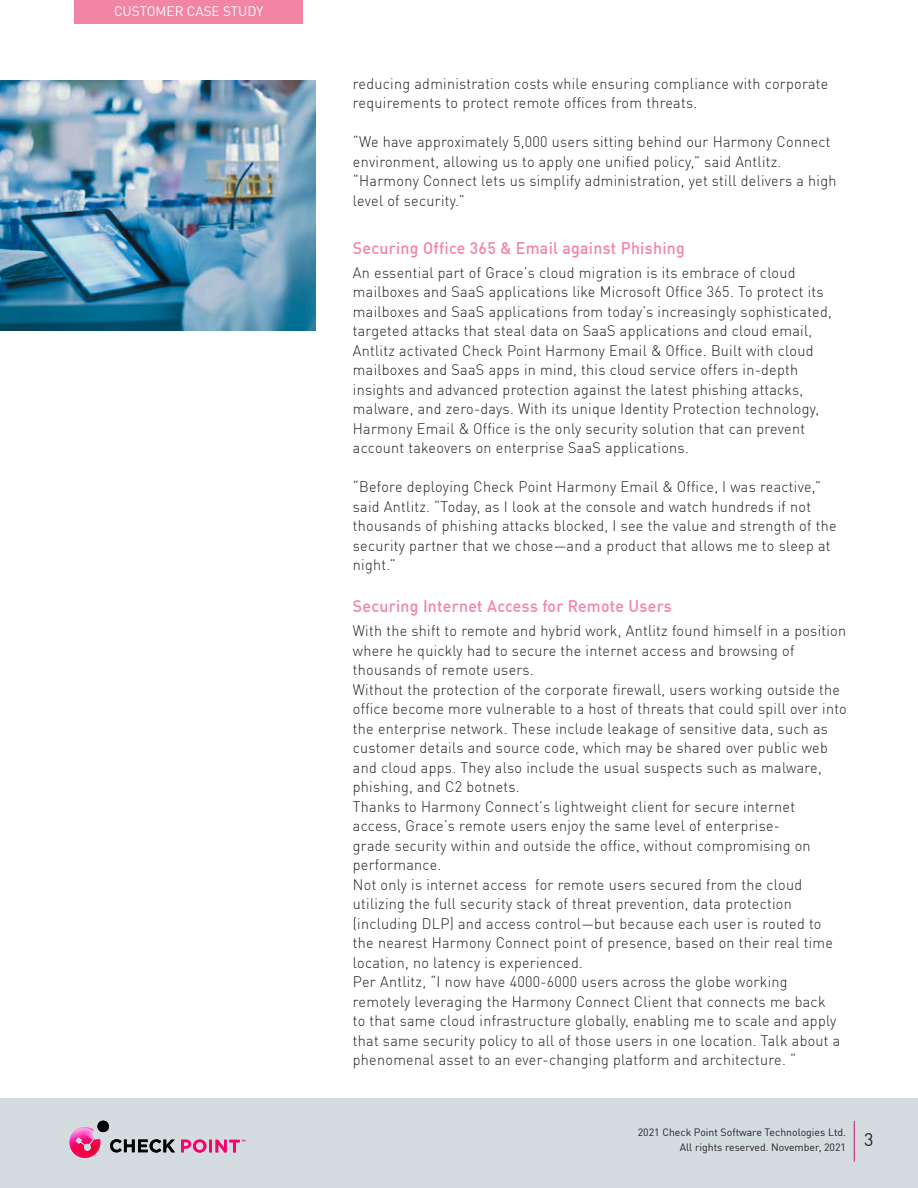
<style>
.page{position:relative;width:918px;height:1188px;background:#fff}
.page>*{position:absolute;margin:0;border:0;box-sizing:border-box;transform-origin:0 0}
.t1{font:18px "DIN Pro";color:#231f20}
.t2{font:500 16.5px "DIN Pro";letter-spacing:.02em;color:#f384a4;scale:.96 1}
.t3{font:300 15px/19.5px "DIN Pro";letter-spacing:.02em;color:#231f20;scale:.96 1}
.t4{font:13.5px "DIN Pro";color:#fff}
.t5{font:300 13.5px "DIN Pro";color:#fff}
.t6{font:12px/13.5px "DI Nosaur";color:#231f20;text-align:right}
.t7{font:10.5px "DIN Pro";color:#231f20}
.s1{font-size:9px}
</style>
<div class="page">
<img style="left:0;top:80px;width:316px;height:251px">
<div style="left:74px;top:0;width:229px;height:24px;background:#f284a6"></div>
<div style="left:0;top:1098px;width:918px;height:90px;background:#d4dcdf"></div>
<svg style="left:70px;top:1120px;width:105px;height:38px"></svg>
<svg style="left:181px;top:1139px;width:64px;height:14px"></svg>
<hr style="left:854px;top:1121px;width:1px;height:41px;background:#d81272">
<p class="t4" style="left:114px;top:1px;width:151px">CUSTOMER CASE STUDY</p>
<p class="t5" style="left:112px;top:2px;width:147px">CU TOMER C SESTUDY</p>
<p class="t3" style="left:353px;top:73px;width:497px">reducing administration costs while ensuring compliance with corporate requirements to protect remote offices from threats.</p>
<p class="t3" style="left:353px;top:131px;width:505px">“We have approximately 5,000 users sitting behind our Harmony Connect environment, allowing us to apply one unified policy,” said Antlitz. “Harmony Connect lets us simplify administration, yet still delivers a high level of security.”</p>
<p class="t2" style="left:353px;top:235px;width:347px">Securing Office 365 &amp; Email against Phishing</p>
<p class="t3" style="left:353px;top:262px;width:500px">An essential part of Grace’s cloud migration is its embrace of cloud mailboxes and SaaS applications like Microsoft Office 365. To protect its mailboxes and SaaS applications from today’s increasingly sophisticated, targeted attacks that steal data on SaaS applications and cloud email, Antlitz activated Check Point Harmony Email &amp; Office. Built with cloud mailboxes and SaaS apps in mind, this cloud service offers in-depth insights and advanced protection against the latest phishing attacks, malware, and zero-days. With its unique Identity Protection technology, Harmony Email &amp; Office is the only security solution that can prevent account takeovers on enterprise SaaS applications.</p>
<p class="t3" style="left:353px;top:476px;width:505px">“Before deploying Check Point Harmony Email &amp; Office, I was reactive,” said Antlitz. “Today, as I look at the console and watch hundreds if not thousands of phishing attacks blocked, I see the value and strength of the security partner that we chose—and a product that allows me to sleep at night.”</p>
<p class="t2" style="left:353px;top:594px;width:334px">Securing Internet Access for Remote Users</p>
<p class="t3" style="left:353px;top:620px;width:516px">With the shift to remote and hybrid work, Antlitz found himself in a position where he quickly had to secure the internet access and browsing of thousands of remote users.<br>Without the protection of the corporate firewall, users working outside the office become more vulnerable to a host of threats that could spill over into the enterprise network. These include leakage of sensitive data, such as customer details and source code, which may be shared over public web and cloud apps. They also include the usual suspects such as malware, phishing, and C2 botnets.<br>Thanks to Harmony Connect’s lightweight client for secure internet access, Grace’s remote users enjoy the same level of enterprise-<br>grade security within and outside the office, without compromising on performance.<br>Not only is internet access for remote users secured from the cloud utilizing the full security stack of threat prevention, data protection (including DLP) and access control—but because each user is routed to<br>the nearest Harmony Connect point of presence, based on their real time location, no latency is experienced.<br>Per Antlitz, “I now have 4000-6000 users across the globe working remotely leveraging the Harmony Connect Client that connects me back<br>to that same cloud infrastructure globally, enabling me to scale and apply that same security policy to all of those users in one location. Talk about a phenomenal asset to an ever-changing platform and architecture. “</p>
<p class="t6" style="left:619px;top:1120px;width:229px"><span class="s1">©</span>2021 Check Point Software Technologies Ltd.<br>All rights reserved.</p>
<p class="t7" style="left:638px;top:1124px;width:210px">2021 Check Point Software Technologies Ltd.</p>
<p class="t7" style="left:680px;top:1139px;width:168px">All rights reserved. November, 2021</p>
<p class="t1" style="left:864px;top:1125px;width:11px">3</p>
</div>
